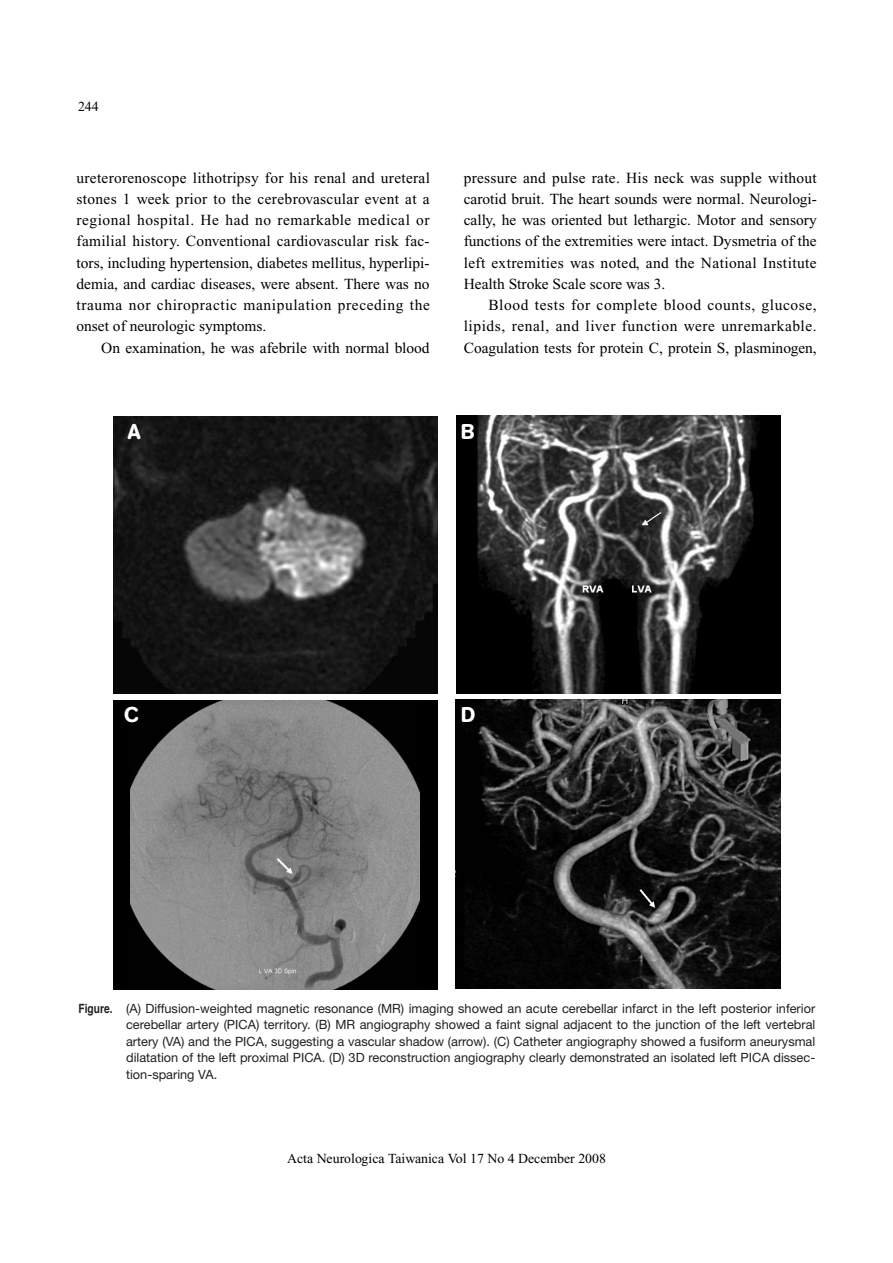
<style>
.page{position:relative;width:893px;height:1263px;background:#fff}
.page>*{position:absolute;margin:0;border:0;box-sizing:border-box;transform-origin:0 0}
.t1{font:500 21.3px "AG Book Rounded";color:#fff}
.t2{font:15.45px/21.3px "Times New Roman";color:#000;text-align:justify}
.t3{font:13.8px "Times New Roman";color:#000}
.t4{font:12.75px/16.5px "Helvetica Neue";color:#231f20;text-align:justify}
.s1{font-family:"Helvetica";font-weight:700}
</style>
<div class="page">
<img style="left:113px;top:416px;width:324px;height:278px">
<img style="left:456px;top:416px;width:324px;height:277px">
<div style="left:113px;top:700px;width:324px;height:290px;background:#000"></div>
<img style="left:130px;top:700px;width:289px;height:290px">
<img style="left:456px;top:700px;width:325px;height:289px">
<p class="t3" style="left:78px;top:101px;width:22px">244</p>
<p class="t2" style="left:77px;top:168px;width:355px">ureterorenoscope lithotripsy for his renal and ureteral stones 1 week prior to the cerebrovascular event at a regional hospital. He had no remarkable medical or familial history. Conventional cardiovascular risk fac&shy;tors, including hypertension, diabetes mellitus, hyperlipi&shy;demia, and cardiac diseases, were absent. There was no trauma nor chiropractic manipulation preceding the onset of neurologic symptoms.</p>
<p class="t2" style="left:101px;top:338px;width:330px">On examination, he was afebrile with normal blood</p>
<p class="t2" style="left:463px;top:168px;width:354px">pressure and pulse rate. His neck was supple without carotid bruit. The heart sounds were normal. Neurologi&shy;cally, he was oriented but lethargic. Motor and sensory functions of the extremities were intact. Dysmetria of the left extremities was noted, and the National Institute Health Stroke Scale score was 3.</p>
<p class="t2" style="left:463px;top:296px;width:354px;text-indent:25px">Blood tests for complete blood counts, glucose, lipids, renal, and liver function were unremarkable.<br>Coagulation tests for protein C, protein S, plasminogen,</p>
<h1 class="t1" style="left:128px;top:423px;width:14px">A</h1>
<h1 class="t1" style="left:460px;top:423px;width:15px">B</h1>
<h1 class="t1" style="left:124px;top:707px;width:16px">C</h1>
<h1 class="t1" style="left:460px;top:707px;width:16px">D</h1>
<p class="t4" style="left:126px;top:1001px;width:690px;text-indent:-47px"><span class="s1">Figure.</span> (A) Diffusion-weighted magnetic resonance (MR) imaging showed an acute cerebellar infarct in the left posterior inferior cerebellar artery (PICA) territory. (B) MR angiography showed a faint signal adjacent to the junction of the left vertebral artery (VA) and the PICA, suggesting a vascular shadow (arrow). (C) Catheter angiography showed a fusiform aneurysmal dilatation of the left proximal PICA. (D) 3D reconstruction angiography clearly demonstrated an isolated left PICA dissec&shy;tion-sparing VA.</p>
<p class="t3" style="left:287px;top:1153px;width:320px">Acta Neurologica Taiwanica Vol 17 No 4 December 2008</p>
</div>
